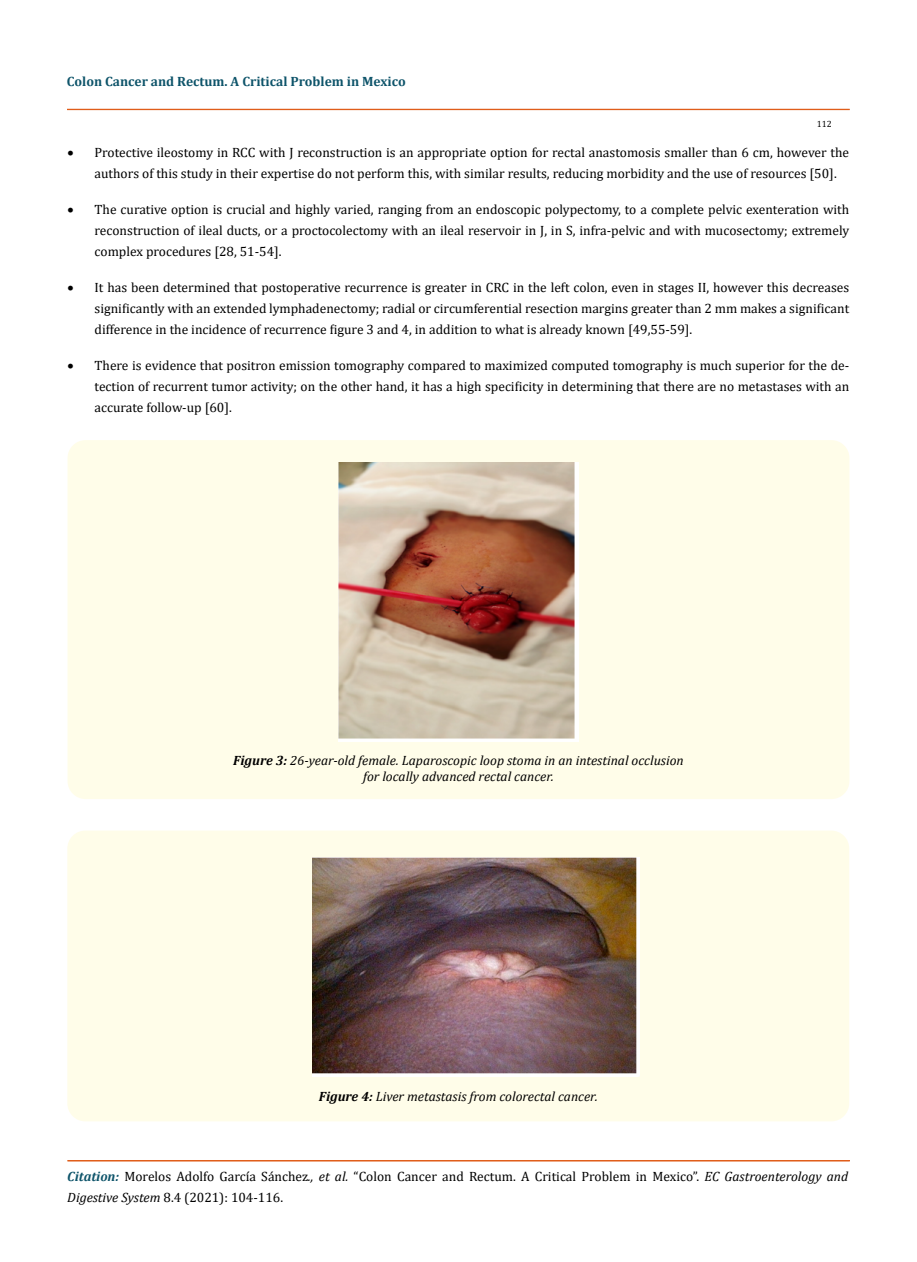
<style>
.page{position:relative;width:917px;height:1262px;background:#fff}
.page>*{position:absolute;margin:0;border:0;box-sizing:border-box;transform-origin:0 0}
.t1{font:13.5px/21px "Cambria";color:#000;text-align:justify}
.t2{font:italic 13.5px/16.2px "Cambria";color:#000;text-align:center}
.t3{font:700 13.5px "Cambria";color:#0e546a}
.t4{font:9px "Cambria";color:#000}
.s1{font-weight:700}
.s2{font-weight:700;font-style:italic;color:#0e546a}
.s3{font-style:italic}
</style>
<div class="page">
<div style="left:67px;top:109px;width:782px;height:1px;border:1px solid #e05d1a"></div>
<div style="left:68px;top:1160px;width:781px;height:1px;border:1px solid #e05d1a"></div>
<div style="left:67px;top:830px;width:782px;height:291px;background:#fffde9;border-radius:18px"></div>
<img style="left:313px;top:857px;width:326px;height:219px">
<div style="left:68px;top:440px;width:781px;height:359px;background:#fffde9;border-radius:18px"></div>
<img style="left:339px;top:462px;width:239px;height:279px">
<p class="t3" style="left:67px;top:72px;width:340px">Colon Cancer and Rectum. A Critical Problem in Mexico</p>
<p class="t4" style="left:816px;top:118px;width:16px">112</p>
<p class="t1" style="left:94px;top:142px;width:756px;text-indent:-27px">• Protective ileostomy in RCC with J reconstruction is an appropriate option for rectal anastomosis smaller than 6 cm, however the authors of this study in their expertise do not perform this, with similar results, reducing morbidity and the use of resources [50].</p>
<p class="t1" style="left:94px;top:199px;width:756px;text-indent:-27px">• The curative option is crucial and highly varied, ranging from an endoscopic polypectomy, to a complete pelvic exenteration with reconstruction of ileal ducts, or a proctocolectomy with an ileal reservoir in J, in S, infra-pelvic and with mucosectomy; extremely complex procedures [28, 51-54].</p>
<p class="t1" style="left:94px;top:277px;width:756px;text-indent:-27px">• It has been determined that postoperative recurrence is greater in CRC in the left colon, even in stages II, however this decreases significantly with an extended lymphadenectomy; radial or circumferential resection margins greater than 2 mm makes a significant difference in the incidence of recurrence figure 3 and 4, in addition to what is already known [49,55-59].</p>
<p class="t1" style="left:94px;top:355px;width:756px;text-indent:-27px">• There is evidence that positron emission tomography compared to maximized computed tomography is much superior for the de&shy;tection of recurrent tumor activity; on the other hand, it has a high specificity in determining that there are no metastases with an accurate follow-up [60].</p>
<p class="t2" style="left:233px;top:751px;width:452px"><span class="s1">Figure 3:</span> 26-year-old female. Laparoscopic loop stoma in an intestinal occlusion for locally advanced rectal cancer.</p>
<p class="t2" style="left:319px;top:1087px;width:280px"><span class="s1">Figure 4:</span> Liver metastasis from colorectal cancer.</p>
<p class="t1" style="left:67px;top:1165px;width:782px"><span class="s2">Citation:</span> Morelos Adolfo García Sánchez<span class="s3">., et al.</span> “Colon Cancer and Rectum. A Critical Problem in Mexico”. <span class="s3">EC Gastroenterology and<br>Digestive System</span> 8.4 (2021): 104-116.</p>
</div>
